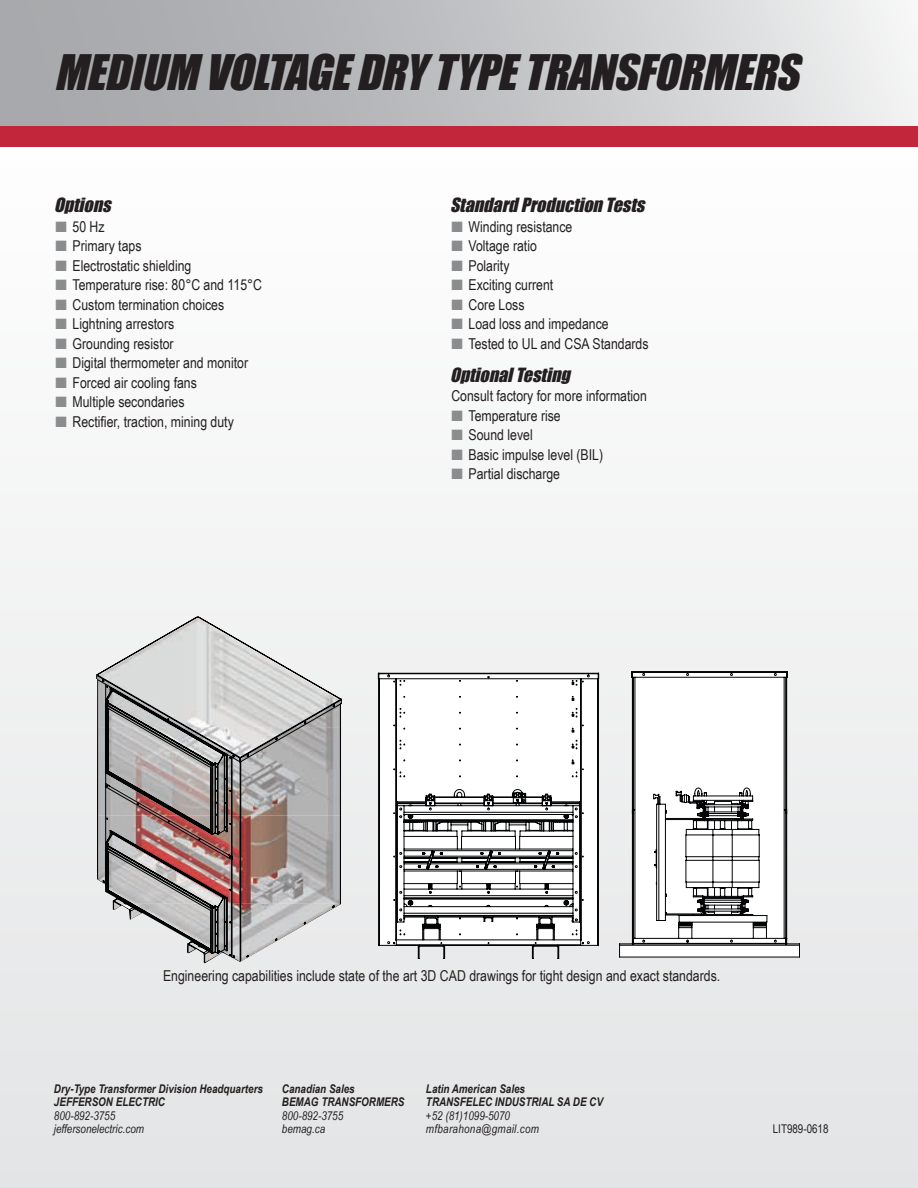
<style>
.page{position:relative;width:918px;height:1188px;background:#fff}
.page>*{position:absolute;margin:0;border:0;box-sizing:border-box;transform-origin:0 0}
.t1{font:italic 45px "Impact";color:#231f20}
.t2{font:italic 18px "Impact";color:#231f20}
.t3{font:15px "Arial Narrow";color:#231f20}
.t4{font:italic 700 12px "Arial Narrow";color:#231f20}
.t5{font:italic 12px "Arial Narrow";color:#231f20}
.t6{font:italic 12px "Arial Narrow";letter-spacing:.025em;color:#231f20}
.t7{font:12px "Arial Narrow";color:#231f20}
.s1{color:#8a8c8e}
</style>
<div class="page">
<div style="left:0;top:135px;width:918px;height:1053px;background:linear-gradient(to right,#f2f2f3,#f2f2f3)"></div>
<div style="left:0;top:0;width:918px;height:132px;background:linear-gradient(to right,#9b9ea1,#ebecec)"></div>
<div style="left:0;top:126px;width:918px;height:21px;background:#c1263b"></div>
<svg style="left:96px;top:616px;width:246px;height:347px;background:#b8b2b1"></svg>
<svg style="left:378px;top:671px;width:422px;height:288px"></svg>
<h1 class="t1" style="left:54px;top:38px;width:760px">MEDIUM VOLTAGEDRYTYPETRANSFORMERS</h1>
<p class="t2" style="left:54px;top:191px;width:64px">Options</p>
<p class="t3" style="left:55px;top:215px;width:51px"><span class="s1">■</span> 50 Hz</p>
<p class="t3" style="left:55px;top:235px;width:88px"><span class="s1">■</span> Primary taps</p>
<p class="t3" style="left:55px;top:254px;width:138px"><span class="s1">■</span> Electrostatic shielding</p>
<p class="t3" style="left:55px;top:274px;width:208px"><span class="s1">■</span> Temperature rise: 80°C and 115°C</p>
<p class="t3" style="left:55px;top:293px;width:170px"><span class="s1">■</span> Custom termination choices</p>
<p class="t3" style="left:55px;top:313px;width:120px"><span class="s1">■</span> Lightning arrestors</p>
<p class="t3" style="left:55px;top:332px;width:120px"><span class="s1">■</span> Grounding resistor</p>
<p class="t3" style="left:55px;top:352px;width:194px"><span class="s1">■</span> Digital thermometer and monitor</p>
<p class="t3" style="left:55px;top:371px;width:143px"><span class="s1">■</span> Forced air cooling fans</p>
<p class="t3" style="left:55px;top:391px;width:131px"><span class="s1">■</span> Multiple secondaries</p>
<p class="t3" style="left:55px;top:410px;width:180px"><span class="s1">■</span> Rectifier, traction, mining duty</p>
<p class="t2" style="left:450px;top:191px;width:202px">StandardProductionTests</p>
<p class="t3" style="left:451px;top:215px;width:123px"><span class="s1">■</span> Winding resistance</p>
<p class="t3" style="left:451px;top:235px;width:87px"><span class="s1">■</span> Voltage ratio</p>
<p class="t3" style="left:451px;top:254px;width:60px"><span class="s1">■</span> Polarity</p>
<p class="t3" style="left:451px;top:274px;width:103px"><span class="s1">■</span> Exciting current</p>
<p class="t3" style="left:451px;top:293px;width:75px"><span class="s1">■</span> Core Loss</p>
<p class="t3" style="left:451px;top:313px;width:159px"><span class="s1">■</span> Load loss and impedance</p>
<p class="t3" style="left:451px;top:332px;width:199px"><span class="s1">■</span> Tested to UL and CSA Standards</p>
<p class="t2" style="left:450px;top:361px;width:127px">OptionalTesting</p>
<p class="t3" style="left:451px;top:385px;width:197px">Consult factory for more information</p>
<p class="t3" style="left:451px;top:404px;width:111px"><span class="s1">■</span> Temperature rise</p>
<p class="t3" style="left:451px;top:424px;width:83px"><span class="s1">■</span> Sound level</p>
<p class="t3" style="left:451px;top:443px;width:153px"><span class="s1">■</span> Basic impulse level (BIL)</p>
<p class="t3" style="left:451px;top:463px;width:110px"><span class="s1">■</span> Partial discharge</p>
<p class="t3" style="left:163px;top:965px;width:559px">Engineering capabilities include state of the art 3D CAD drawings for tight design and exact standards.</p>
<p class="t4" style="left:54px;top:1080px;width:210px">Dry-Type Transformer Division Headquarters</p>
<p class="t4" style="left:282px;top:1080px;width:74px">Canadian Sales</p>
<p class="t4" style="left:426px;top:1080px;width:101px">Latin American Sales</p>
<p class="t4" style="left:54px;top:1093px;width:112px">JEFFERSON ELECTRIC</p>
<p class="t4" style="left:282px;top:1093px;width:124px">BEMAG TRANSFORMERS</p>
<p class="t4" style="left:426px;top:1093px;width:178px">TRANSFELEC INDUSTRIAL SA DE CV</p>
<p class="t5" style="left:54px;top:1107px;width:63px">800-892-3755</p>
<p class="t5" style="left:282px;top:1107px;width:63px">800-892-3755</p>
<p class="t5" style="left:426px;top:1107px;width:85px">+52 (81)1099-5070</p>
<p class="t5" style="left:54px;top:1121px;width:92px">jeffersonelectric.com</p>
<p class="t5" style="left:282px;top:1121px;width:45px">bemag.ca</p>
<p class="t6" style="left:426px;top:1121px;width:115px">mfbarahona@gmail.com</p>
<p class="t7" style="left:773px;top:1120px;width:57px">LIT989-0618</p>
</div>
